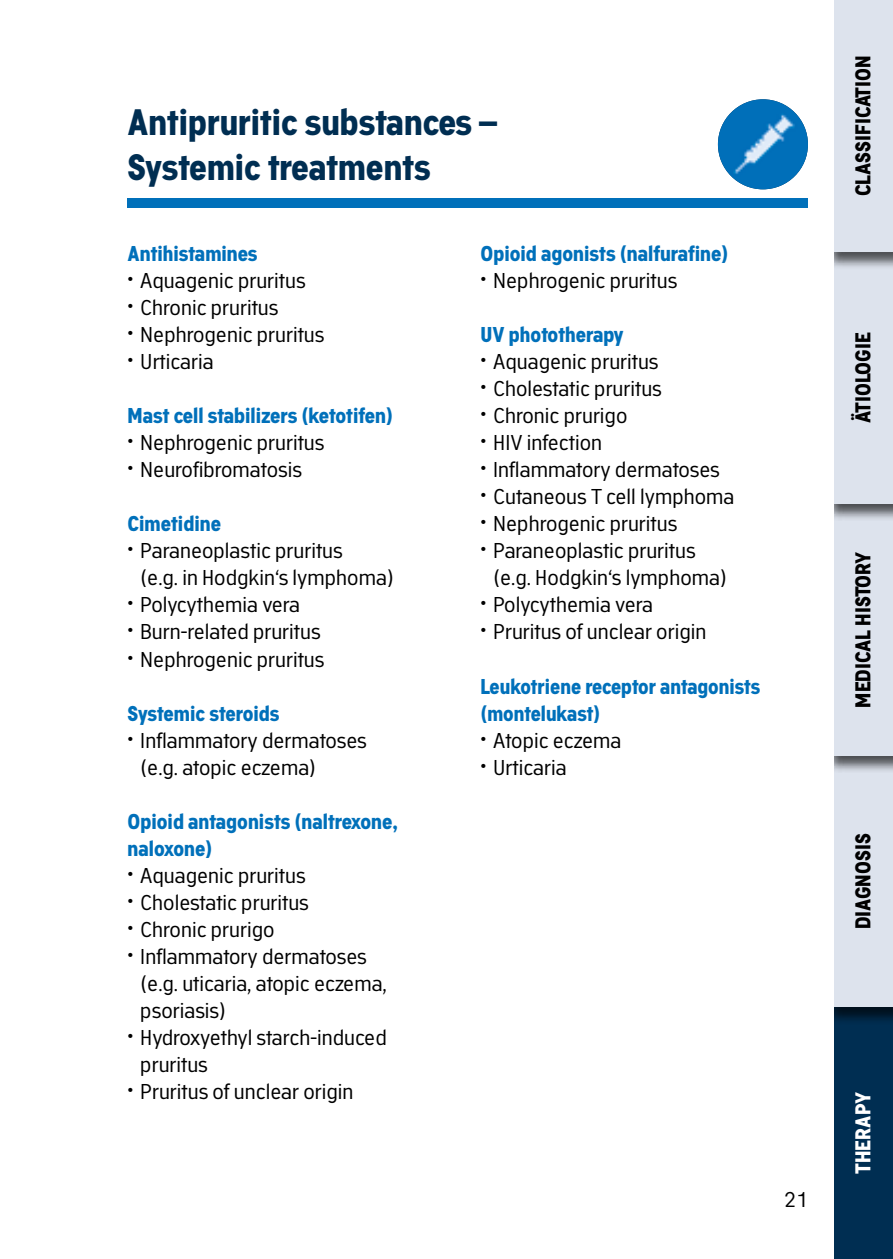
<style>
.page{position:relative;width:893px;height:1259px;background:#fff}
.page>*{position:absolute;margin:0;border:0;box-sizing:border-box;transform-origin:0 0}
.t1{font:700 36px/45px "Academy Sans";color:#002e52}
.t2{font:21px/27px "Academy Sans";color:#000}
.t3{font:700 21px/27px "Academy Sans";color:#0070ba}
.t4{font:700 21px "Academy Sans";color:#000}
.t5{font:700 21px "Academy Sans";color:#fff}
</style>
<div class="page">
<div style="left:833px;top:1007px;width:60px;height:252px;background:#002e52"></div>
<div style="left:824px;top:754px;width:69px;height:270px;background:#000;opacity:.65"></div>
<div style="left:833px;top:755px;width:60px;height:252px;background:#dde3ed"></div>
<div style="left:824px;top:503px;width:69px;height:270px;background:#000;opacity:.65"></div>
<div style="left:833px;top:503px;width:60px;height:252px;background:#dde3ed"></div>
<div style="left:824px;top:251px;width:69px;height:270px;background:#000;opacity:.65"></div>
<div style="left:833px;top:252px;width:60px;height:251px;background:#dde3ed"></div>
<div style="left:824px;top:0;width:69px;height:270px;background:#000;opacity:.65"></div>
<div style="left:833px;top:0;width:60px;height:252px;background:#dde3ed"></div>
<div style="left:0;top:0;width:833px;height:1259px;background:#fff"></div>
<img style="left:718px;top:99px;width:90px;height:90px;border-radius:45px">
<div style="left:128px;top:198px;width:680px;height:9px;background:#0070ba"></div>
<h1 class="t1" style="left:128px;top:101px;width:371px">Antipruritic substances –<br>Systemic treatments</h1>
<p class="t3" style="left:128px;top:241px;width:132px">Antihistamines</p>
<p class="t2" style="left:128px;top:267px;width:180px"><sup>•</sup> Aquagenic pruritus</p>
<p class="t2" style="left:128px;top:294px;width:152px"><sup>•</sup> Chronic pruritus</p>
<p class="t2" style="left:128px;top:321px;width:198px"><sup>•</sup> Nephrogenic pruritus</p>
<p class="t2" style="left:128px;top:348px;width:88px"><sup>•</sup> Urticaria</p>
<p class="t3" style="left:128px;top:403px;width:267px">Mast cell stabilizers (ketotifen)</p>
<p class="t2" style="left:128px;top:429px;width:198px"><sup>•</sup> Nephrogenic pruritus</p>
<p class="t2" style="left:128px;top:456px;width:176px"><sup>•</sup> Neurofibromatosis</p>
<p class="t3" style="left:128px;top:511px;width:95px">Cimetidine</p>
<p class="t2" style="left:140px;top:537px;width:255px;text-indent:-13px"><sup>•</sup> Paraneoplastic pruritus<br>(e.g. in Hodgkin‘s lymphoma)</p>
<p class="t2" style="left:128px;top:591px;width:174px"><sup>•</sup> Polycythemia vera</p>
<p class="t2" style="left:128px;top:618px;width:195px"><sup>•</sup> Burn-related pruritus</p>
<p class="t2" style="left:128px;top:645px;width:198px"><sup>•</sup> Nephrogenic pruritus</p>
<p class="t3" style="left:128px;top:700px;width:153px">Systemic steroids</p>
<p class="t2" style="left:140px;top:726px;width:228px;text-indent:-13px"><sup>•</sup> Inflammatory dermatoses (e.g. atopic eczema)</p>
<p class="t3" style="left:128px;top:808px;width:272px">Opioid antagonists (naltrexone, naloxone)</p>
<p class="t2" style="left:128px;top:861px;width:180px"><sup>•</sup> Aquagenic pruritus</p>
<p class="t2" style="left:128px;top:888px;width:183px"><sup>•</sup> Cholestatic pruritus</p>
<p class="t2" style="left:128px;top:915px;width:148px"><sup>•</sup> Chronic prurigo</p>
<p class="t2" style="left:140px;top:942px;width:248px;text-indent:-13px"><sup>•</sup> Inflammatory dermatoses (e.g. uticaria, atopic eczema, psoriasis)</p>
<p class="t2" style="left:140px;top:1023px;width:248px;text-indent:-13px"><sup>•</sup> Hydroxyethyl starch-induced pruritus</p>
<p class="t2" style="left:128px;top:1077px;width:227px"><sup>•</sup> Pruritus of unclear origin</p>
<p class="t3" style="left:480px;top:241px;width:250px">Opioid agonists (nalfurafine)</p>
<p class="t2" style="left:480px;top:267px;width:198px"><sup>•</sup> Nephrogenic pruritus</p>
<p class="t3" style="left:480px;top:322px;width:145px">UV phototherapy</p>
<p class="t2" style="left:480px;top:348px;width:180px"><sup>•</sup> Aquagenic pruritus</p>
<p class="t2" style="left:480px;top:375px;width:183px"><sup>•</sup> Cholestatic pruritus</p>
<p class="t2" style="left:480px;top:402px;width:148px"><sup>•</sup> Chronic prurigo</p>
<p class="t2" style="left:480px;top:429px;width:123px"><sup>•</sup> HIV infection</p>
<p class="t2" style="left:480px;top:456px;width:241px"><sup>•</sup> Inflammatory dermatoses</p>
<p class="t2" style="left:480px;top:483px;width:256px"><sup>•</sup> Cutaneous T cell lymphoma</p>
<p class="t2" style="left:480px;top:510px;width:198px"><sup>•</sup> Nephrogenic pruritus</p>
<p class="t2" style="left:493px;top:537px;width:235px;text-indent:-13px"><sup>•</sup> Paraneoplastic pruritus (e.g. Hodgkin‘s lymphoma)</p>
<p class="t2" style="left:480px;top:591px;width:174px"><sup>•</sup> Polycythemia vera</p>
<p class="t2" style="left:480px;top:618px;width:227px"><sup>•</sup> Pruritus of unclear origin</p>
<p class="t3" style="left:480px;top:673px;width:281px">Leukotriene receptor antagonists (montelukast)</p>
<p class="t2" style="left:480px;top:726px;width:142px"><sup>•</sup> Atopic eczema</p>
<p class="t2" style="left:480px;top:753px;width:88px"><sup>•</sup> Urticaria</p>
<p class="t2" style="left:784px;top:1185px;width:25px">21</p>
<p class="t4" style="left:851px;top:196px;width:142px;rotate:-90deg">CLASSIFICATION</p>
<p class="t4" style="left:851px;top:423px;width:92px;rotate:-90deg">ÄTIOLOGIE</p>
<p class="t4" style="left:851px;top:707px;width:158px;rotate:-90deg">MEDICAL HISTORY</p>
<p class="t4" style="left:851px;top:929px;width:97px;rotate:-90deg">DIAGNOSIS</p>
<p class="t5" style="left:851px;top:1174px;width:83px;rotate:-90deg">THERAPY</p>
</div>
